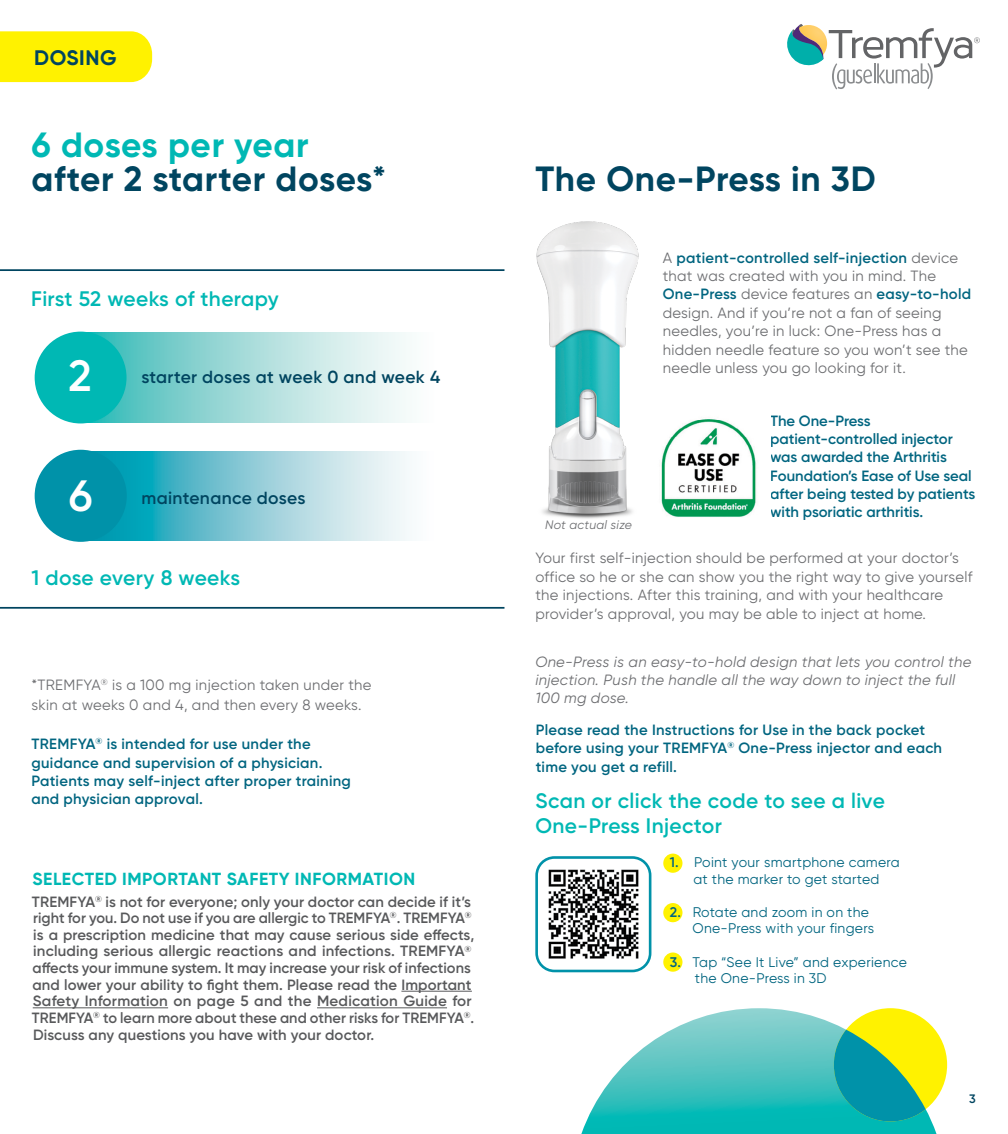
<style>
.page{position:relative;width:1008px;height:1134px;background:#fff}
.page>*{position:absolute;margin:0;border:0;box-sizing:border-box;transform-origin:0 0}
.t1{font:600 43.75px "Gilroy";color:#fff}
.t2{font:700 35px "Gilroy";letter-spacing:.02em;color:#004560}
.t3{font:700 35px "Gilroy";letter-spacing:.015em;color:#00b8b4}
.t4{font:600 21px/24.5px "Gilroy";letter-spacing:.015em;color:#00b8b4}
.t5{font:700 21px "Gilroy";letter-spacing:.03em;color:#004560}
.t6{font:600 17.5px "Gilroy";letter-spacing:.02em;color:#004560}
.t7{font:700 17.5px "Gilroy";letter-spacing:.03em;color:#00b8b4}
.t8{font:14.88px/18.4px "Gilroy";letter-spacing:.02em;color:#6d6e71}
.t9{font:600 14.88px/16.6px "Gilroy";letter-spacing:.005em;color:#58595b}
.t10{font:600 14.88px/18.4px "Gilroy";letter-spacing:.015em;color:#006580}
.t11{font:italic 14.88px/18.4px "Gilroy";letter-spacing:.02em;color:#6d6e71}
.t12{font:14px/16.6px "Gilroy";letter-spacing:.02em;color:#006580}
.t13{font:italic 12.25px "Gilroy";letter-spacing:.02em;color:#6d6e71}
.t14{font:600 12.25px "Gilroy";color:#004560}
.s1{font-weight:600;color:#006580}
.s2{font-weight:600}
</style>
<div class="page">
<div style="left:77px;top:333px;width:357px;height:89px;background:linear-gradient(to right,#38b8b6,#fff)"></div>
<svg style="left:93px;top:451px;width:316px;height:90px;background:#8bcdd9"></svg>
<div style="left:0;top:31px;width:152px;height:51px;background:#fff200"></div>
<div style="left:35px;top:332px;width:92px;height:91px;background:#00b8b4;border-radius:46px"></div>
<div style="left:35px;top:450px;width:92px;height:92px;background:#0092a9;border-radius:50%"></div>
<hr style="left:0;top:269px;width:504px;height:2px;background:#004560">
<hr style="left:0;top:607px;width:504px;height:2px;background:#004560">
<div style="left:663px;top:854px;width:19px;height:19px;background:#fff200;border-radius:50%"></div>
<div style="left:663px;top:903px;width:19px;height:19px;background:#fff200;border-radius:50%"></div>
<div style="left:663px;top:953px;width:19px;height:19px;background:#fff200;border-radius:50%"></div>
<div style="left:834px;top:1008px;width:113px;height:113px;background:#fff200;border-radius:50%"></div>
<svg style="left:581px;top:1008px;width:356px;height:126px"></svg>
<img style="left:472px;top:221px;width:167px;height:298px">
<hr style="left:401px;top:991px;width:71px;height:1px;background:#58595b">
<hr style="left:33px;top:1007px;width:135px;height:1px;background:#58595b">
<hr style="left:317px;top:1007px;width:130px;height:1px;background:#58595b">
<svg style="left:787px;top:24px;width:193px;height:66px"></svg>
<img style="left:539px;top:860px;width:108px;height:108px">
<div style="left:535px;top:856px;width:116px;height:116px;border:3px solid #0092a9;border-radius:18px"></div>
<img style="left:661px;top:419px;width:95px;height:98px">
<h3 class="t5" style="left:34px;top:45px;width:84px">DOSING</h3>
<h2 class="t3" style="left:32px;top:123px;width:279px">6 doses per year</h2>
<h2 class="t2" style="left:32px;top:157px;width:356px">after 2 starter doses*</h2>
<h3 class="t4" style="left:31px;top:286px;width:249px">First 52 weeks of therapy</h3>
<h1 class="t1" style="left:69px;top:349px;width:25px">2</h1>
<p class="t6" style="left:141px;top:366px;width:300px">starter doses at week 0 and week 4</p>
<h1 class="t1" style="left:69px;top:469px;width:25px">6</h1>
<p class="t6" style="left:141px;top:487px;width:165px">maintenance doses</p>
<h3 class="t4" style="left:32px;top:565px;width:210px">1 dose every 8 weeks</h3>
<p class="t8" style="left:31px;top:675px;width:342px;line-height:20.1px">*TREMFYA<sup>®</sup> is a 100 mg injection taken under the skin at weeks 0 and 4, and then every 8 weeks.</p>
<p class="t10" style="left:31px;top:735px;width:321px">TREMFYA<sup>®</sup> is intended for use under the guidance and supervision of a physician.<br>Patients may self-inject after proper training and physician approval.</p>
<p class="t7" style="left:33px;top:868px;width:384px">SELECTED IMPORTANT SAFETY INFORMATION</p>
<p class="t9" style="left:32px;top:893px;width:444px">TREMFYA<sup>®</sup> is not for everyone; only your doctor can decide if it’s right for you. Do not use if you are allergic to TREMFYA<sup>®</sup>. TREMFYA<sup>® </sup>is a prescription medicine that may cause serious side effects, including serious allergic reactions and infections. TREMFYA<sup>® </sup>affects your immune system. It may increase your risk of infections and lower your ability to fight them. Please read the Important Safety Information on page 5 and the Medication Guide for TREMFYA<sup>®</sup> to learn more about these and other risks for TREMFYA<sup>®</sup>.<br>Discuss any questions you have with your doctor.</p>
<h2 class="t2" style="left:535px;top:157px;width:342px">The One-Press in 3D</h2>
<p class="t13" style="left:545px;top:517px;width:88px">Not actual size</p>
<p class="t8" style="left:663px;top:248px;width:310px">A <span class="s1">patient-controlled self-injection</span> device that was created with you in mind. The <span class="s1">One-Press</span> device features an <span class="s1">easy-to-hold </span>design. And if you’re not a fan of seeing needles, you’re in luck: One-Press has a hidden needle feature so you won’t see the needle unless you go looking for it.</p>
<p class="t10" style="left:770px;top:411px;width:207px">The One-Press patient-controlled injector was awarded the Arthritis<br>Foundation’s Ease of Use seal after being tested by patients with psoriatic arthritis.</p>
<p class="t8" style="left:535px;top:549px;width:439px">Your first self-injection should be performed at your doctor’s office so he or she can show you the right way to give yourself the injections. After this training, and with your healthcare provider’s approval, you may be able to inject at home.</p>
<p class="t11" style="left:535px;top:652px;width:438px">One-Press is an easy-to-hold design that lets you control the injection. Push the handle all the way down to inject the full<br>100 mg dose.</p>
<p class="t10" style="left:536px;top:720px;width:408px">Please read the Instructions for Use in the back pocket before using your TREMFYA<sup>®</sup> One-Press injector and each time you get a refill.</p>
<h3 class="t4" style="left:535px;top:788px;width:351px">Scan or click the code to see a live<br>One-Press Injector</h3>
<p class="t12" style="left:670px;top:854px;width:231px;text-align:center"><span class="s2">1.</span> Point your smartphone camera at the marker to get started</p>
<p class="t12" style="left:693px;top:903px;width:183px;text-indent:-23px"><span class="s2">2.</span> Rotate and zoom in on the<br>One-Press with your fingers</p>
<p class="t12" style="left:695px;top:953px;width:214px;text-indent:-25px"><span class="s2">3.</span> Tap “See It Live” and experience the One-Press in 3D</p>
<p class="t14" style="left:969px;top:1091px;width:8px">3</p>
</div>
